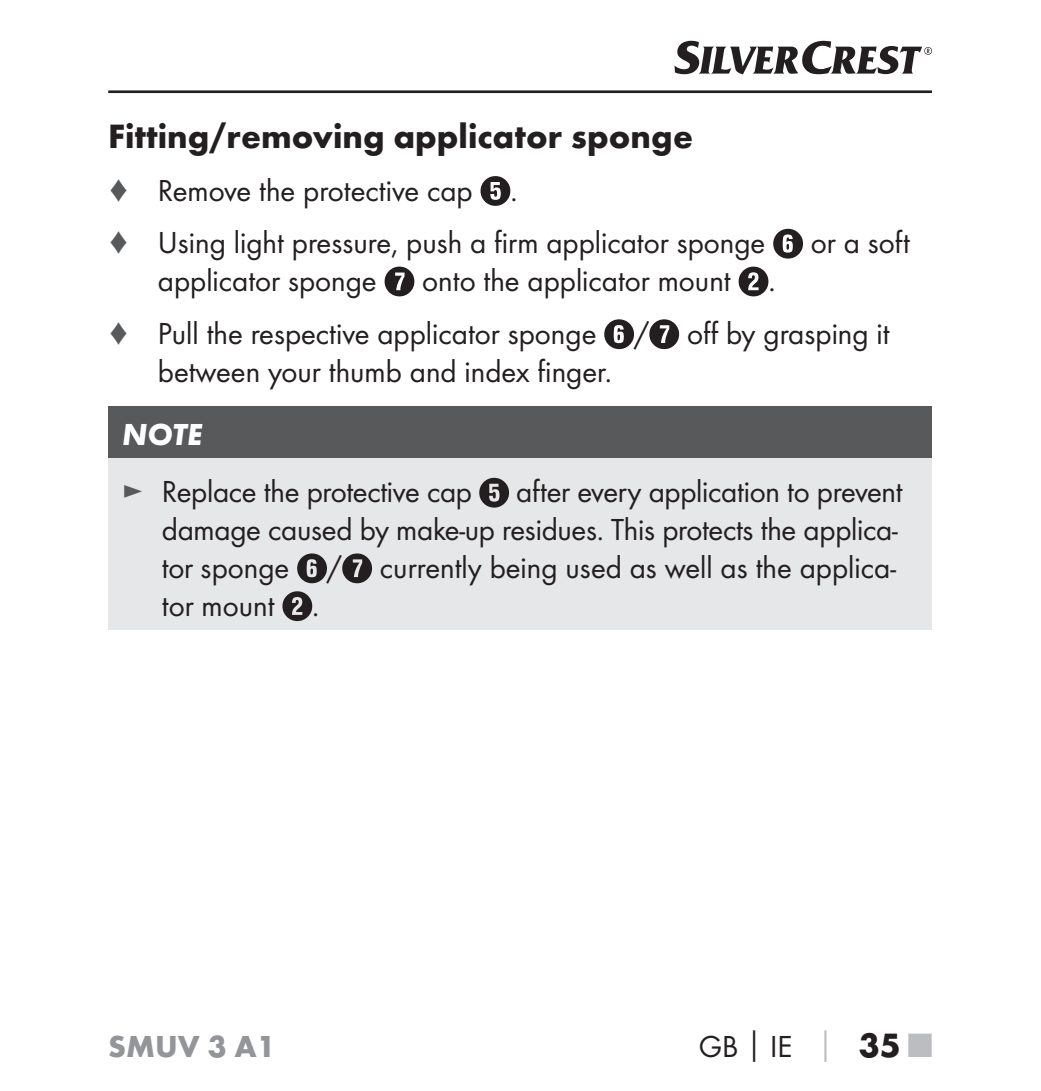
<style>
.page{position:relative;width:1041px;height:1091px;background:#fff}
.page>*{position:absolute;margin:0;border:0;box-sizing:border-box;transform-origin:0 0}
.t1{font:700 35px "Futura";color:#231f20}
.t2{font:31.5px/37.8px "Futura Boo";color:#231f20}
.t3{font:700 31.5px "Futura";color:#939598}
.t4{font:italic 700 31.5px "Futura";color:#fff}
.s1{color:#58595b}
.s2{font-family:"Futura";font-weight:700}
.s3{font-family:"Futura";font-weight:700;color:#bbbdc0}
.s4{font-family:"Futura";font-weight:700;font-size:35px}
.s5{font-family:"Futura";font-weight:700;font-size:35px;color:#bbbdc0}
</style>
<div class="page">
<hr style="left:108px;top:90px;width:824px;height:3px;background:#231f20">
<svg style="left:674px;top:41px;width:258px;height:33px"></svg>
<svg style="left:480px;top:176px;width:30px;height:30px"></svg>
<svg style="left:773px;top:229px;width:30px;height:29px"></svg>
<svg style="left:384px;top:266px;width:30px;height:30px"></svg>
<svg style="left:738px;top:266px;width:30px;height:30px"></svg>
<svg style="left:604px;top:319px;width:30px;height:30px"></svg>
<svg style="left:649px;top:319px;width:30px;height:30px"></svg>
<div style="left:108px;top:405px;width:824px;height:53px;background:#58595b"></div>
<div style="left:108px;top:458px;width:824px;height:171px;background:#e6e7e8"></div>
<svg style="left:479px;top:478px;width:30px;height:29px"></svg>
<svg style="left:297px;top:553px;width:30px;height:30px"></svg>
<svg style="left:342px;top:553px;width:30px;height:30px"></svg>
<svg style="left:282px;top:591px;width:30px;height:30px"></svg>
<p class="t1" style="left:108px;top:122px;width:586px">Fitting/removing applicator sponge</p>
<p class="t2" style="left:108px;top:165px;width:658px;line-height:52.5px"><span class="s1">♦</span> Remove the protective cap .<br><span class="s1">♦</span> Using light pressure, push a firm applicator sponge</p>
<p class="t2" style="left:811px;top:225px;width:101px">or a soft</p>
<p class="t2" style="left:108px;top:256px;width:783px;line-height:52.5px;text-indent:314px">onto the applicator mount .<br><span class="s1">♦</span> Pull the respective applicator sponge / off by grasping it</p>
<p class="t2" style="left:158px;top:354px;width:455px">between your thumb and index finger.</p>
<p class="t4" style="left:122px;top:423px;width:81px">NOTE</p>
<p class="t2" style="left:122px;top:474px;width:351px"><span class="s1">►</span> Replace the protective cap</p>
<p class="t2" style="left:158px;top:263px;width:220px">applicator sponge</p>
<p class="t2" style="left:162px;top:474px;width:742px;text-indent:354px">after every application to prevent damage caused by make-up residues. This protects the applica&shy;tor sponge / currently being used as well as the applica&shy;tor mount .</p>
<p class="t3" style="left:108px;top:1034px;width:169px">SMUV 3 A1</p>
<p class="t2" style="left:699px;top:1029px;width:235px">GB<span class="s2">│</span>IE <span class="s3">│</span> <span class="s4">35</span> <span class="s5">■</span></p>
</div>
